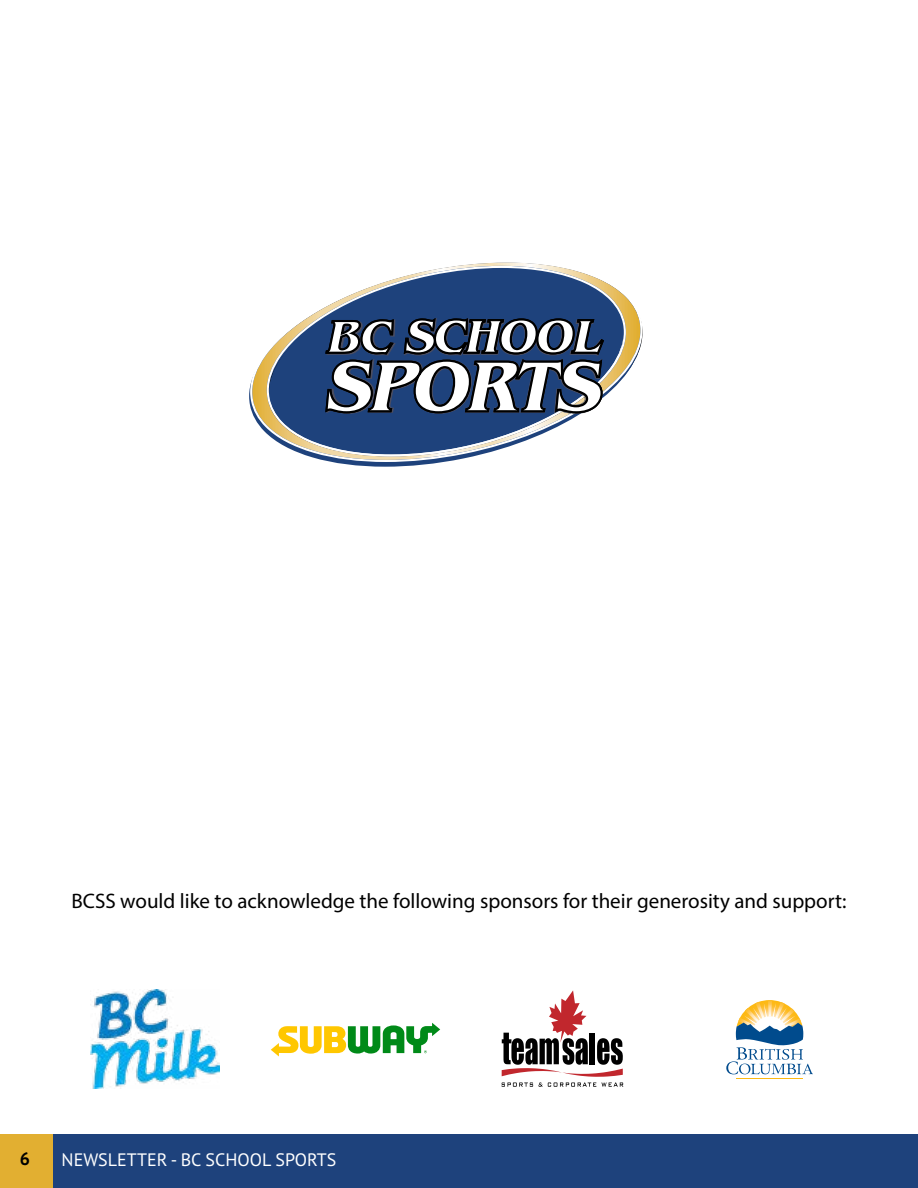
<style>
.page{position:relative;width:918px;height:1188px;background:#fff}
.page>*{position:absolute;margin:0;border:0;box-sizing:border-box;transform-origin:0 0}
.t1{font:21px "Myriad Pro";color:#000}
.t2{font:18px "PT Sans";color:#fff}
.t3{font:700 18px "PT Sans";color:#000}
</style>
<div class="page">
<div style="left:0;top:1134px;width:918px;height:54px;background:#1e427c"></div>
<div style="left:0;top:1134px;width:52px;height:54px;background:#e2af31"></div>
<svg style="left:249px;top:387px;width:194px;height:80px"></svg>
<svg style="left:250px;top:262px;width:392px;height:200px"></svg>
<svg style="left:325px;top:318px;width:279px;height:96px"></svg>
<img style="left:90px;top:989px;width:130px;height:100px">
<svg style="left:271px;top:1023px;width:169px;height:34px"></svg>
<svg style="left:502px;top:990px;width:121px;height:87px"></svg>
<svg style="left:502px;top:1083px;width:31px;height:4px"></svg>
<svg style="left:539px;top:1083px;width:84px;height:4px"></svg>
<hr style="left:737px;top:1078px;width:66px;height:1px;background:#fdb913">
<svg style="left:726px;top:1000px;width:87px;height:74px"></svg>
<p class="t1" style="left:72px;top:888px;width:776px">BCSS would like to acknowledge the following sponsors for their generosity and support:</p>
<p class="t3" style="left:20px;top:1146px;width:12px">6</p>
<p class="t2" style="left:62px;top:1149px;width:276px">NEWSLETTER - BC SCHOOL SPORTS</p>
</div>
